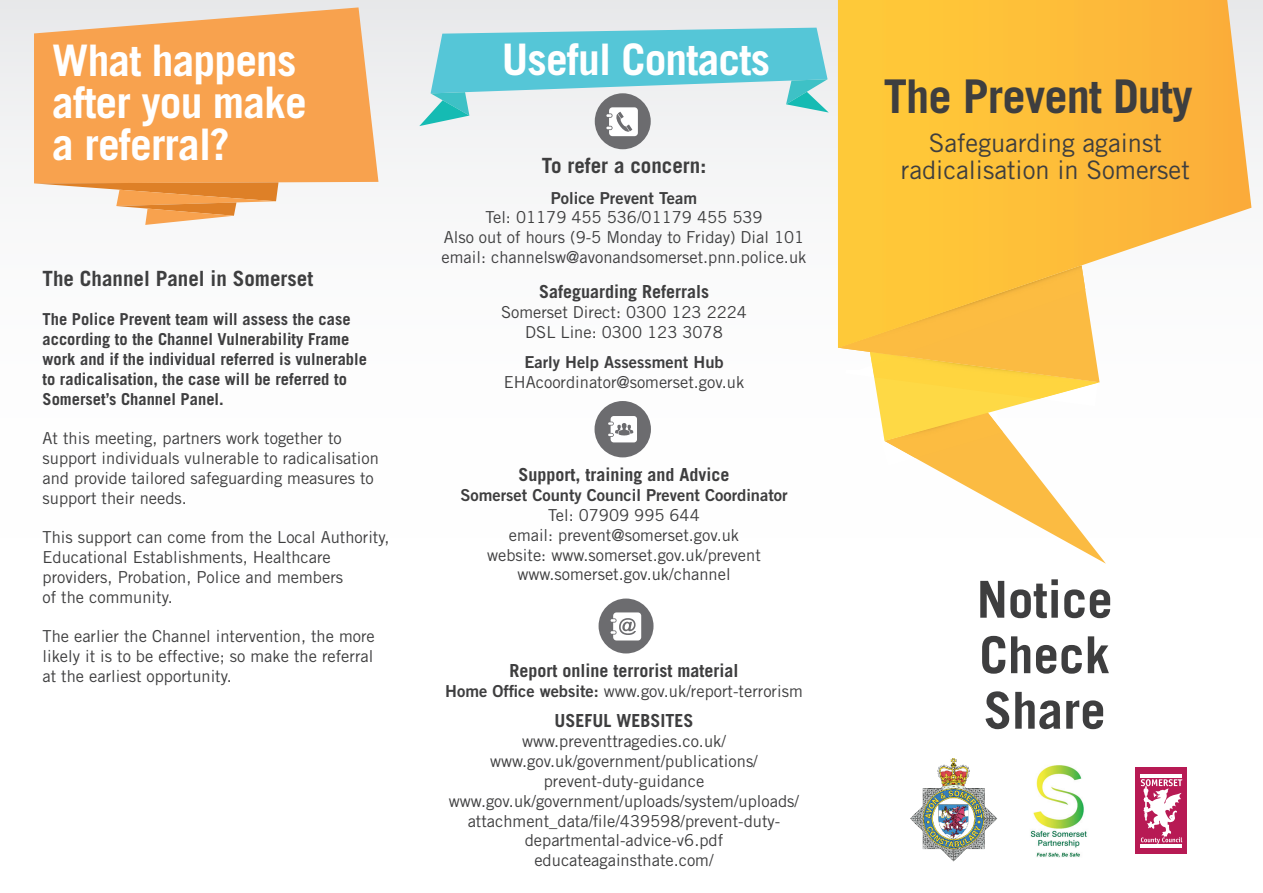
<style>
.page{position:relative;width:1263px;height:893px;background:#fff}
.page>*{position:absolute;margin:0;border:0;box-sizing:border-box;transform-origin:0 0}
.t1{font:700 51px/55.5px "Trade Gothic";color:#3e3e3f;text-align:justify}
.t2{font:700 46.5px "Trade Gothic";letter-spacing:-.02em;color:#3e3e3f}
.t3{font:700 43.5px/42px "Trade Gothic";letter-spacing:-.02em;color:#fff}
.t4{font:25.5px/27px "Trade Gothic";color:#3e3e3f;text-align:center}
.t5{font:700 21px "Trade Gothic";color:#3e3e3f}
.t6{font:700 18px "Trade Gothic";color:#3e3e3f}
.t7{font:16.5px/19.8px "Trade Gothic";color:#3e3e3f;text-align:center}
.t8{font:700 16.5px/19.8px "Trade Gothic";color:#3e3e3f}
.t9{font:16.5px "Trade Gothic Bold Two";color:#3e3e3f}
.s1{font-family:"Trade Gothic Bold Two"}
</style>
<div class="page">
<svg style="left:34px;top:7px;width:344px;height:176px;fill:#f8a24e"></svg>
<svg style="left:34px;top:182px;width:244px;height:43px"></svg>
<div style="left:599px;top:598px;width:54px;height:55px;background:#6c6c6f;border-radius:50%"></div>
<svg style="left:611px;top:612px;width:30px;height:28px"></svg>
<div style="left:594px;top:401px;width:57px;height:56px;background:#6c6c6f;border-radius:50%"></div>
<svg style="left:608px;top:416px;width:29px;height:26px"></svg>
<div style="left:595px;top:93px;width:56px;height:56px;background:#6c6c6f;border-radius:50%"></div>
<svg style="left:419px;top:28px;width:410px;height:108px"></svg>
<img style="left:1030px;top:765px;width:57px;height:93px">
<img style="left:910px;top:759px;width:87px;height:102px">
<div style="left:1135px;top:767px;width:52px;height:87px;background:#b71a54"></div>
<hr style="left:1140px;top:844px;width:42px;height:3px;background:#fff">
<hr style="left:1140px;top:774px;width:42px;height:3px;background:#fff">
<svg style="left:1140px;top:779px;width:42px;height:65px"></svg>
<svg style="left:872px;top:348px;width:234px;height:216px"></svg>
<img style="left:870px;top:356px;width:29px;height:9px">
<img style="left:840px;top:348px;width:245px;height:8px">
<svg style="left:838px;top:0;width:413px;height:348px"></svg>
<h3 class="t3" style="left:52px;top:39px;width:256px">What happens after you make a referral?</h3>
<p class="t5" style="left:43px;top:265px;width:272px">The Channel Panel in Somerset</p>
<p class="t8" style="left:43px;top:309px;width:326px">The Police Prevent team will assess the case according to the Channel Vulnerability Frame work and if the individual referred is vulnerable to radicalisation, the case will be referred to Somerset’s Channel Panel.</p>
<p class="t7" style="left:43px;top:428px;width:338px;text-align:left">At this meeting, partners work together to support individuals vulnerable to radicalisation and provide tailored safeguarding measures to support their needs.</p>
<p class="t7" style="left:43px;top:527px;width:349px;text-align:left">This support can come from the Local Authority, Educational Establishments, Healthcare providers, Probation, Police and members<br>of the community.</p>
<p class="t7" style="left:43px;top:626px;width:334px;text-align:justify">The earlier the Channel intervention, the more likely it is to be effective; so make the referral at the earliest opportunity.</p>
<h3 class="t3" style="left:502px;top:38px;width:270px">Useful Contacts</h3>
<p class="t5" style="left:542px;top:153px;width:166px">To refer a concern:</p>
<p class="t9" style="left:551px;top:188px;width:148px">Police Prevent Team</p>
<p class="t7" style="left:442px;top:207px;width:366px">Tel: 01179 455 536/01179 455 539<br>Also out of hours (9-5 Monday to Friday) Dial 101 email: channelsw@avonandsomerset.pnn.police.uk</p>
<p class="t6" style="left:539px;top:281px;width:172px">Safeguarding Referrals</p>
<p class="t7" style="left:501px;top:302px;width:248px">Somerset Direct: 0300 123 2224<br>DSL Line: 0300 123 3078</p>
<p class="t9" style="left:524px;top:352px;width:201px">Early Help Assessment Hub</p>
<p class="t7" style="left:504px;top:372px;width:242px">EHAcoordinator@somerset.gov.uk</p>
<p class="t6" style="left:518px;top:464px;width:213px">Support, training and Advice</p>
<p class="t9" style="left:460px;top:485px;width:329px">Somerset County Council Prevent Coordinator</p>
<p class="t7" style="left:487px;top:505px;width:275px">Tel: 07909 995 644<br>email: prevent@somerset.gov.uk website: www.somerset.gov.uk/prevent www.somerset.gov.uk/channel</p>
<p class="t6" style="left:509px;top:660px;width:231px">Report online terrorist material</p>
<p class="t7" style="left:445px;top:681px;width:359px"><span class="s1">Home Office website:</span> www.gov.uk/report-terrorism</p>
<p class="t6" style="left:554px;top:710px;width:138px">Usefu l websites</p>
<p class="t7" style="left:449px;top:731px;width:352px">www.preventtragedies.co.uk/ www.gov.uk/government/publications/ prevent-duty-guidance www.gov.uk/government/uploads/system/uploads/ attachment_data/file/439598/prevent-duty&shy;departmental-advice-v6.pdf educateagainsthate.com/</p>
<h2 class="t2" style="left:884px;top:68px;width:310px">The Prevent Duty</h2>
<h3 class="t4" style="left:901px;top:129px;width:290px">Safeguarding against radicalisation in Somerset</h3>
<h1 class="t1" style="left:977px;top:571px;width:138px">Notice Check Share</h1>
</div>
